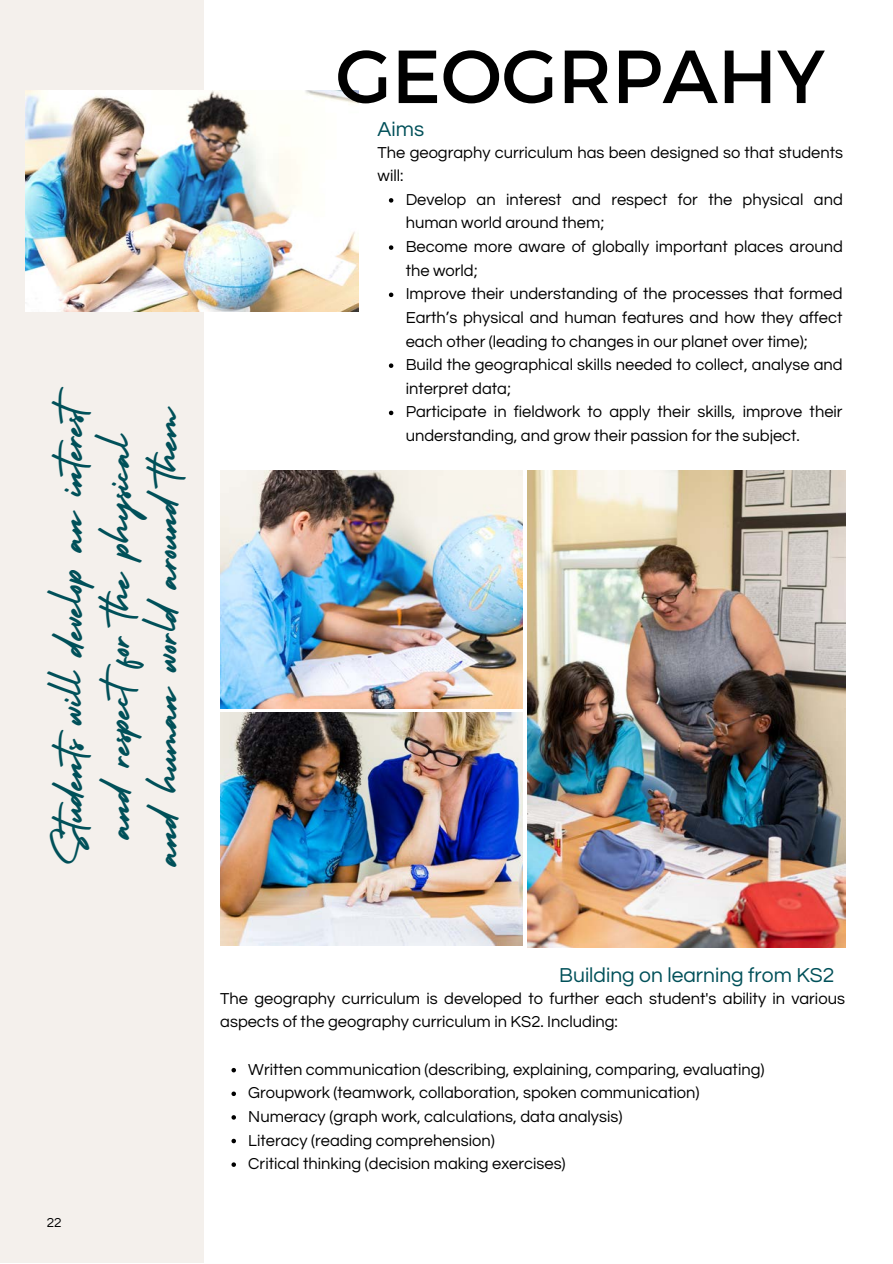
<style>
.page{position:relative;width:893px;height:1264px;background:#fff}
.page>*{position:absolute;margin:0;border:0;box-sizing:border-box;transform-origin:0 0}
.t1{font:75px "Montserrat";color:#000}
.t2{font:48px/47.2px "Holiday";color:#005059;text-align:center}
.t3{font:21px "Questrial";color:#005059}
.t4{font:16.5px/23.5px "Questrial";color:#000}
.t5{font:13.5px "Questrial";color:#000}
</style>
<div class="page">
<div style="left:0;top:0;width:204px;height:1262px;background:#f4f0ec"></div>
<img style="left:25px;top:90px;width:333px;height:222px">
<img style="left:220px;top:471px;width:302px;height:237px">
<img style="left:527px;top:471px;width:318px;height:476px">
<img style="left:220px;top:712px;width:302px;height:233px">
<svg style="left:389px;top:198px;width:4px;height:5px"></svg>
<svg style="left:389px;top:245px;width:4px;height:5px"></svg>
<svg style="left:389px;top:292px;width:4px;height:5px"></svg>
<svg style="left:389px;top:363px;width:4px;height:5px"></svg>
<svg style="left:389px;top:410px;width:4px;height:5px"></svg>
<svg style="left:231px;top:1067px;width:5px;height:5px"></svg>
<svg style="left:231px;top:1091px;width:5px;height:5px"></svg>
<svg style="left:231px;top:1115px;width:5px;height:4px"></svg>
<svg style="left:231px;top:1138px;width:5px;height:5px"></svg>
<svg style="left:231px;top:1162px;width:5px;height:4px"></svg>
<h2 class="t2" style="left:42px;top:865px;width:492px;rotate:-90deg">Students will develop an interest and respectfor the physical<br>and human world around them</h2>
<h1 class="t1" style="left:335px;top:28px;width:491px">GEOGRPAHY</h1>
<p class="t3" style="left:377px;top:119px;width:48px">Aims</p>
<p class="t4" style="left:377px;top:141px;width:467px">The geography curriculum has been designed so that students will:</p>
<p class="t4" style="left:405px;top:188px;width:438px">Develop an interest and respect for the physical and human world around them;<br>Become more aware of globally important places around the world;<br>Improve their understanding of the processes that formed Earth’s physical and human features and how they affect each other (leading to changes in our planet over time); Build the geographical skills needed to collect, analyse and interpret data;<br>Participate in fieldwork to apply their skills, improve their understanding, and grow their passion for the subject.</p>
<p class="t5" style="left:47px;top:1215px;width:16px">22</p>
<p class="t3" style="left:559px;top:965px;width:276px">Building on learning from KS2</p>
<p class="t4" style="left:220px;top:987px;width:626px">The geography curriculum is developed to further each student's ability in various aspects of the geography curriculum in KS2. Including:</p>
<p class="t4" style="left:248px;top:1057px;width:517px">Written communication (describing, explaining, comparing, evaluating)<br>Groupwork (teamwork, collaboration, spoken communication)<br>Numeracy (graph work, calculations, data analysis)<br>Literacy (reading comprehension)<br>Critical thinking (decision making exercises)</p>
</div>
